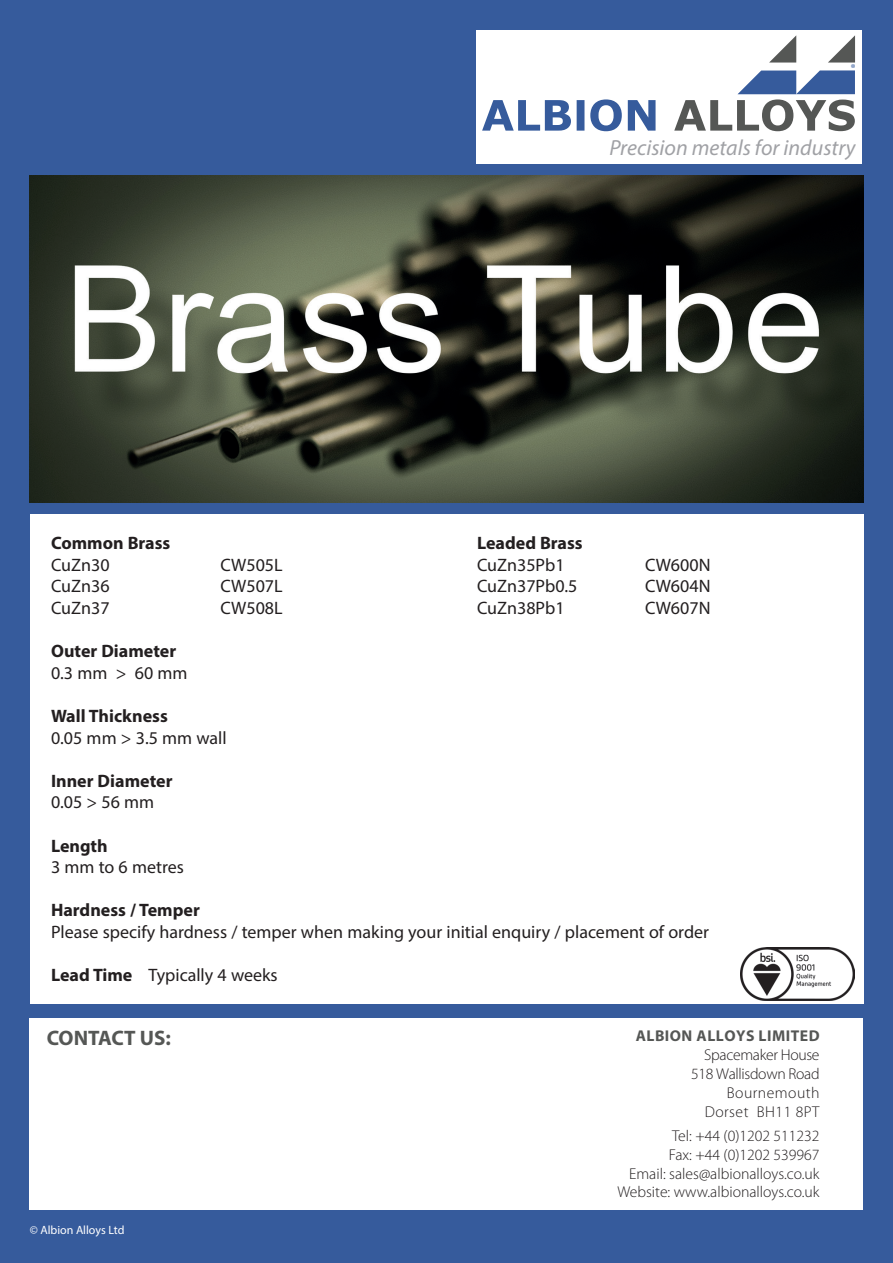
<style>
.page{position:relative;width:893px;height:1263px;background:#365b9c}
.page>*{position:absolute;margin:0;border:0;box-sizing:border-box;transform-origin:0 0}
.t1{font:italic 21.9px "Myriad Pro";color:#a0a1a5}
.t2{font:700 21px "Myriad Pro";color:#555755}
.t3{font:18px "Myriad Pro";color:#231f20}
.t4{font:700 18px "Myriad Pro";color:#231f20}
.t5{font:300 15.75px/18.9px "Myriad Pro";color:#231f20;text-align:right}
.t6{font:300 15.75px/18.9px "Myriad Pro";letter-spacing:-.02em;color:#231f20;text-align:right}
.t7{font:700 15.75px "Myriad Pro";letter-spacing:.03em;color:#555755}
.t8{font:12px "Myriad Pro";color:#fff}
.t9{font:11.4px "Myriad Pro";color:#365b9c}
.s1{font-weight:700}
</style>
<div class="page">
<div style="left:476px;top:30px;width:386px;height:134px;background:#fff"></div>
<svg style="left:769px;top:35px;width:27px;height:28px"></svg>
<svg style="left:828px;top:35px;width:27px;height:28px"></svg>
<svg style="left:482px;top:100px;width:89px;height:31px"></svg>
<svg style="left:577px;top:100px;width:7px;height:31px"></svg>
<svg style="left:590px;top:99px;width:32px;height:32px"></svg>
<svg style="left:628px;top:100px;width:28px;height:31px"></svg>
<svg style="left:674px;top:70px;width:181px;height:61px"></svg>
<img style="left:30px;top:175px;width:833px;height:328px">
<div style="left:30px;top:514px;width:833px;height:490px;background:#fff"></div>
<div style="left:30px;top:1018px;width:833px;height:191px;background:#fff"></div>
<img style="left:740px;top:947px;width:114px;height:53px">
<p class="t9" style="left:851px;top:62px;width:6px">®</p>
<p class="t1" style="left:609px;top:134px;width:248px">Precision metals for industry</p>
<p class="t4" style="left:51px;top:531px;width:121px">Common Brass</p>
<p class="t4" style="left:477px;top:531px;width:107px">Leaded Brass</p>
<p class="t3" style="left:51px;top:554px;width:60px">CuZn30</p>
<p class="t3" style="left:221px;top:554px;width:64px">CW505L</p>
<p class="t3" style="left:477px;top:554px;width:89px">CuZn35Pb1</p>
<p class="t3" style="left:645px;top:554px;width:67px">CW600N</p>
<p class="t3" style="left:51px;top:575px;width:60px">CuZn36</p>
<p class="t3" style="left:221px;top:575px;width:64px">CW507L</p>
<p class="t3" style="left:477px;top:575px;width:102px">CuZn37Pb0.5</p>
<p class="t3" style="left:645px;top:575px;width:67px">CW604N</p>
<p class="t3" style="left:51px;top:597px;width:60px">CuZn37</p>
<p class="t3" style="left:221px;top:597px;width:64px">CW508L</p>
<p class="t3" style="left:477px;top:597px;width:89px">CuZn38Pb1</p>
<p class="t3" style="left:645px;top:597px;width:67px">CW607N</p>
<p class="t4" style="left:51px;top:639px;width:127px">Outer Diameter</p>
<p class="t3" style="left:51px;top:662px;width:138px">0.3 mm &gt; 60 mm</p>
<p class="t4" style="left:51px;top:704px;width:118px">Wall Thickness</p>
<p class="t3" style="left:51px;top:726px;width:177px">0.05 mm &gt; 3.5 mm wall</p>
<p class="t4" style="left:51px;top:769px;width:123px">Inner Diameter</p>
<p class="t3" style="left:51px;top:791px;width:105px">0.05 &gt; 56 mm</p>
<p class="t4" style="left:51px;top:834px;width:58px">Length</p>
<p class="t3" style="left:51px;top:856px;width:134px">3 mm to 6 metres</p>
<p class="t4" style="left:51px;top:898px;width:150px">Hardness / Temper</p>
<p class="t3" style="left:51px;top:921px;width:660px">Please specify hardness / temper when making your initial enquiry / placement of order</p>
<p class="t3" style="left:51px;top:964px;width:228px"><span class="s1">Lead Time</span> Typically 4 weeks</p>
<p class="t2" style="left:47px;top:1024px;width:126px">CONTACT US:</p>
<p class="t8" style="left:30px;top:1222px;width:96px">© Albion Alloys Ltd</p>
<p class="t7" style="left:636px;top:1025px;width:185px">ALBION ALLOYS LIMITED</p>
<p class="t6" style="left:691px;top:1045px;width:130px">Spacemaker House<br>518 Wallisdown Road<br>Bournemouth<br>Dorset BH11 8PT</p>
<p class="t5" style="left:617px;top:1126px;width:204px">Tel: +44 (0)1202 511232<br>Fax: +44 (0)1202 539967<br>Email: sales@albionalloys.co.uk<br>Website: www.albionalloys.co.uk</p>
</div>
